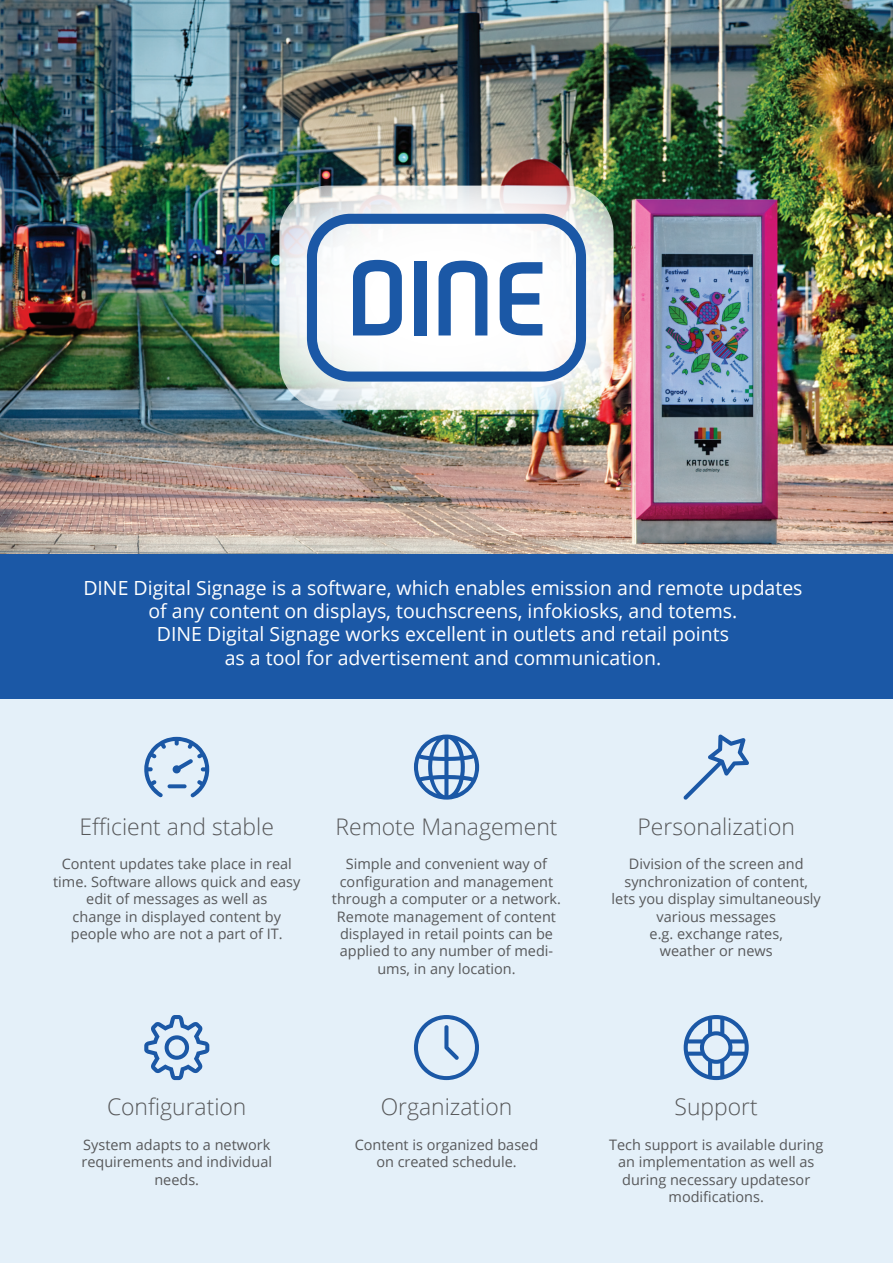
<style>
.page{position:relative;width:893px;height:1263px;background:#fff}
.page>*{position:absolute;margin:0;border:0;box-sizing:border-box;transform-origin:0 0}
.t1{font:300 22.95px "Open Sans";color:#57585a}
.t2{font:19.5px/23.4px "Open Sans";color:#fff;text-align:center}
.t3{font:14.4px/17.4px "Open Sans";color:#57585a;text-align:center}
</style>
<div class="page">
<img style="left:0;top:0;width:893px;height:554px">
<div style="left:0;top:554px;width:893px;height:709px;background:#e4f0f9"></div>
<div style="left:0;top:554px;width:893px;height:145px;background:#1b58a6"></div>
<svg style="left:279px;top:186px;width:335px;height:224px"></svg>
<svg style="left:307px;top:214px;width:279px;height:168px"></svg>
<svg style="left:167px;top:784px;width:20px;height:5px"></svg>
<p class="t2" style="left:83px;top:575px;width:721px">DINE Digital Signage is a software, which enables emission and remote updates of any content on displays, touchscreens, infokiosks, and totems.<br>DINE Digital Signage works excellent in outlets and retail points<br>as a tool for advertisement and communication.</p>
<h1 class="t1" style="left:80px;top:811px;width:196px">Efficient and stable</h1>
<p class="t3" style="left:53px;top:855px;width:249px">Content updates take place in real time. Software allows quick and easy edit of messages as well as<br>change in displayed content by people who are not a part of IT.</p>
<h1 class="t1" style="left:335px;top:811px;width:224px">Remote Management</h1>
<p class="t3" style="left:332px;top:855px;width:231px">Simple and convenient way of configuration and management through a computer or a network.<br>Remote management of content displayed in retail points can be applied to any number of medi&shy;ums, in any location.</p>
<h1 class="t1" style="left:107px;top:1091px;width:141px">Configuration</h1>
<p class="t3" style="left:81px;top:1136px;width:192px">System adapts to a network requirements and individual needs.</p>
<h1 class="t1" style="left:381px;top:1091px;width:133px">Organization</h1>
<p class="t3" style="left:355px;top:1136px;width:185px">Content is organized based on created schedule.</p>
<h1 class="t1" style="left:637px;top:811px;width:159px">Personalization</h1>
<p class="t3" style="left:612px;top:855px;width:211px">Division of the screen and synchronization of content, lets you display simultaneously various messages<br>e.g. exchange rates,<br>weather or news</p>
<h1 class="t1" style="left:675px;top:1091px;width:85px">Support</h1>
<p class="t3" style="left:609px;top:1136px;width:216px">Tech support is available during an implementation as well as during necessary updatesor modifications.</p>
</div>
